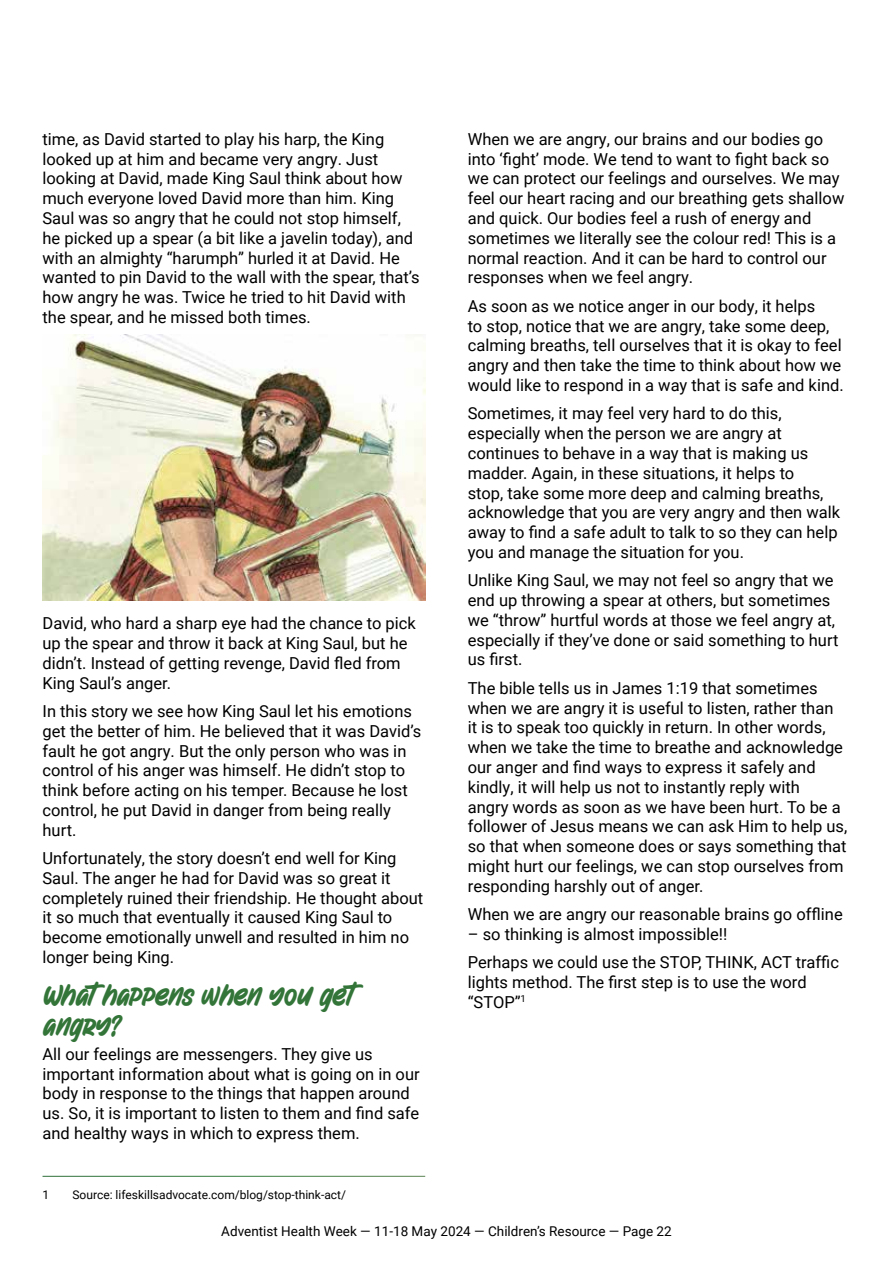
<style>
.page{position:relative;width:893px;height:1263px;background:#fff}
.page>*{position:absolute;margin:0;border:0;box-sizing:border-box;transform-origin:0 0}
.t1{font:30px/30px "Attractype Reborn";color:#337539}
.t2{font:16.5px/19.8px "Roboto";color:#000}
.t3{font:13.5px "Roboto";color:#000}
.t4{font:12px "Roboto";color:#000}
</style>
<div class="page">
<img style="left:43px;top:335px;width:382px;height:266px">
<p class="t2" style="left:43px;top:128px;width:379px">time, as David started to play his harp, the King looked up at him and became very angry. Just looking at David, made King Saul think about how much everyone loved David more than him. King Saul was so angry that he could not stop himself, he picked up a spear (a bit like a javelin today), and with an almighty “harumph” hurled it at David. He wanted to pin David to the wall with the spear, that’s how angry he was. Twice he tried to hit David with the spear, and he missed both times.</p>
<p class="t2" style="left:43px;top:613px;width:375px">David, who hard a sharp eye had the chance to pick up the spear and throw it back at King Saul, but he didn’t. Instead of getting revenge, David fled from King Saul’s anger.</p>
<p class="t2" style="left:43px;top:700px;width:380px">In this story we see how King Saul let his emotions get the better of him. He believed that it was David’s fault he got angry. But the only person who was in control of his anger was himself. He didn’t stop to think before acting on his temper. Because he lost control, he put David in danger from being really hurt.</p>
<p class="t2" style="left:43px;top:848px;width:382px">Unfortunately, the story doesn’t end well for King Saul. The anger he had for David was so great it completely ruined their friendship. He thought about it so much that eventually it caused King Saul to become emotionally unwell and resulted in him no longer being King.</p>
<h1 class="t1" style="left:43px;top:980px;width:311px">What happens when you get angry?</h1>
<p class="t2" style="left:43px;top:1043px;width:379px">All our feelings are messengers. They give us important information about what is going on in our body in response to the things that happen around us. So, it is important to listen to them and find safe and healthy ways in which to express them.</p>
<p class="t4" style="left:43px;top:1186px;width:8px">1</p>
<p class="t4" style="left:73px;top:1186px;width:275px">Source: lifeskillsadvocate.com/blog/stop-think-act/</p>
<p class="t2" style="left:468px;top:128px;width:378px">When we are angry, our brains and our bodies go into ‘fight’ mode. We tend to want to fight back so we can protect our feelings and ourselves. We may feel our heart racing and our breathing gets shallow and quick. Our bodies feel a rush of energy and sometimes we literally see the colour red! This is a normal reaction. And it can be hard to control our responses when we feel angry.</p>
<p class="t2" style="left:468px;top:295px;width:377px">As soon as we notice anger in our body, it helps<br>to stop, notice that we are angry, take some deep, calming breaths, tell ourselves that it is okay to feel angry and then take the time to think about how we would like to respond in a way that is safe and kind.</p>
<p class="t2" style="left:468px;top:403px;width:374px">Sometimes, it may feel very hard to do this, especially when the person we are angry at continues to behave in a way that is making us madder. Again, in these situations, it helps to<br>stop, take some more deep and calming breaths, acknowledge that you are very angry and then walk away to find a safe adult to talk to so they can help you and manage the situation for you.</p>
<p class="t2" style="left:468px;top:570px;width:372px">Unlike King Saul, we may not feel so angry that we end up throwing a spear at others, but sometimes we “throw” hurtful words at those we feel angry at, especially if they’ve done or said something to hurt us first.</p>
<p class="t2" style="left:468px;top:677px;width:381px">The bible tells us in James 1:19 that sometimes when we are angry it is useful to listen, rather than<br>it is to speak too quickly in return. In other words, when we take the time to breathe and acknowledge our anger and find ways to express it safely and kindly, it will help us not to instantly reply with<br>angry words as soon as we have been hurt. To be a follower of Jesus means we can ask Him to help us, so that when someone does or says something that might hurt our feelings, we can stop ourselves from responding harshly out of anger.</p>
<p class="t2" style="left:468px;top:904px;width:376px">When we are angry our reasonable brains go offline</p>
<p class="t2" style="left:468px;top:919px;width:373px;line-height:28.3px">– so thinking is almost impossible!!<br>Perhaps we could use the STOP, THINK, ACT traffic</p>
<p class="t2" style="left:468px;top:971px;width:341px">lights method. The first step is to use the word “STOP”<sup>1</sup></p>
<p class="t3" style="left:221px;top:1221px;width:452px">Adventist Health Week — 11-18 May 2024 — Children’s Resource — Page 22</p>
</div>
